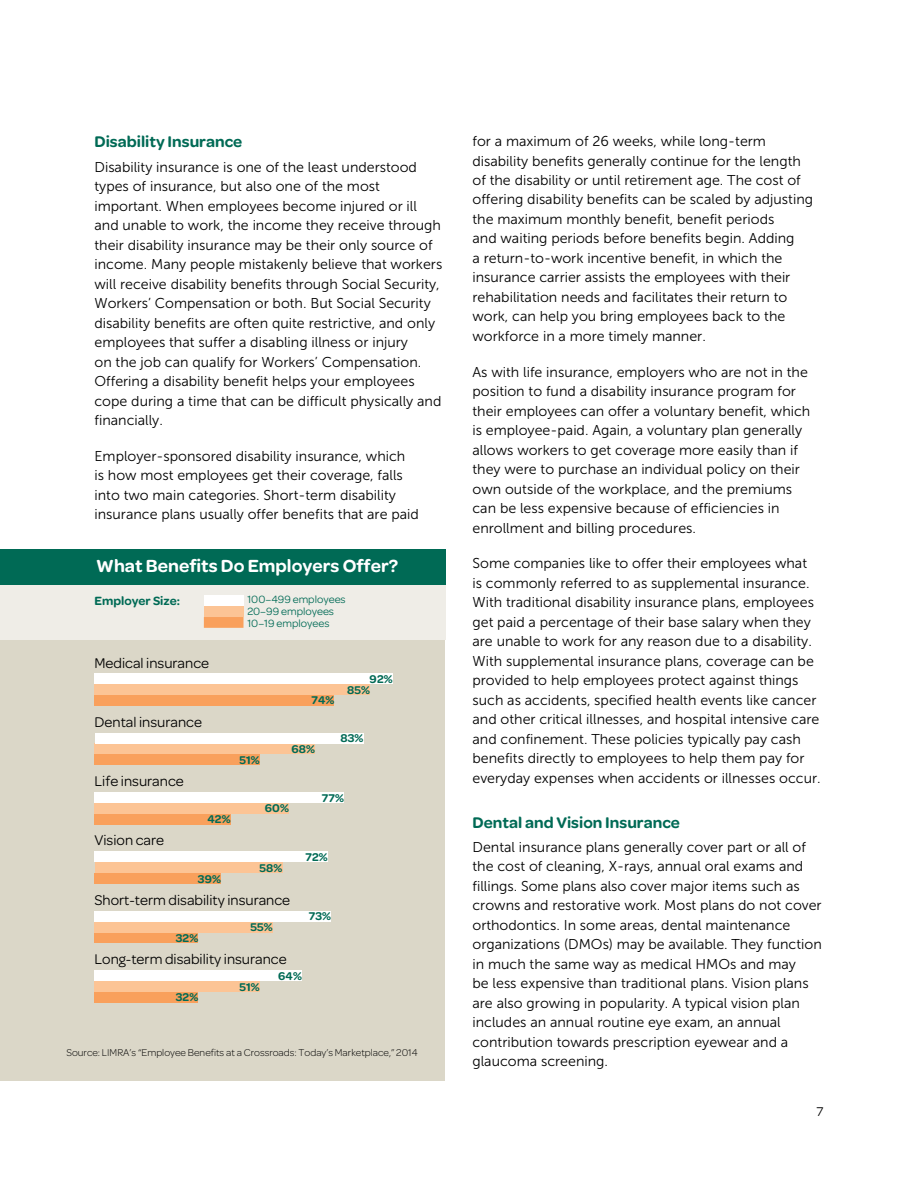
<style>
.page{position:relative;width:918px;height:1188px;background:#fff}
.page>*{position:absolute;margin:0;border:0;box-sizing:border-box;transform-origin:0 0}
.t1{font:600 18.75px "Omnes";color:#fff}
.t2{font:600 16.5px "Omnes";color:#006a55}
.t3{font:15px "Omnes";color:#000}
.t4{font:14.25px/19.5px "Museo Sans 300";color:#000}
.t5{font:13.5px "Omnes";color:#000}
.t6{font:600 12.75px "Omnes";color:#006a55}
.t7{font:600 12px "Omnes";letter-spacing:.01em;color:#006a55}
.t8{font:11.25px/12px "Omnes";color:#006a55}
.t9{font:300 10.5px "Omnes";color:#000}
</style>
<div class="page">
<div style="left:0;top:583px;width:445px;height:498px;background:#dbd7c8"></div>
<div style="left:0;top:549px;width:445px;height:37px;background:#006a55"></div>
<div style="left:95px;top:684px;width:275px;height:11px;background:#fcc495"></div>
<div style="left:95px;top:754px;width:165px;height:11px;background:#f9a05c"></div>
<div style="left:95px;top:743px;width:220px;height:11px;background:#fcc495"></div>
<div style="left:95px;top:733px;width:268px;height:10px;background:#fff"></div>
<div style="left:94px;top:814px;width:137px;height:10px;background:#f9a05c"></div>
<div style="left:95px;top:803px;width:194px;height:11px;background:#fcc495"></div>
<div style="left:95px;top:792px;width:249px;height:11px;background:#fff"></div>
<div style="left:95px;top:873px;width:126px;height:11px;background:#f9a05c"></div>
<div style="left:95px;top:862px;width:187px;height:11px;background:#fcc495"></div>
<div style="left:94px;top:851px;width:234px;height:11px;background:#fff"></div>
<div style="left:95px;top:932px;width:103px;height:11px;background:#f9a05c"></div>
<div style="left:94px;top:922px;width:179px;height:10px;background:#fcc495"></div>
<div style="left:95px;top:911px;width:236px;height:11px;background:#fff"></div>
<div style="left:95px;top:992px;width:103px;height:11px;background:#f9a05c"></div>
<div style="left:95px;top:981px;width:165px;height:11px;background:#fcc495"></div>
<div style="left:95px;top:970px;width:207px;height:11px;background:#fff"></div>
<div style="left:0;top:586px;width:446px;height:54px;background:#efede7"></div>
<div style="left:204px;top:595px;width:40px;height:11px;background:#fff"></div>
<div style="left:204px;top:606px;width:40px;height:11px;background:#fcc495"></div>
<div style="left:204px;top:617px;width:40px;height:11px;background:#f9a05c"></div>
<div style="left:95px;top:695px;width:239px;height:11px;background:#f9a05c"></div>
<div style="left:95px;top:673px;width:298px;height:11px;background:#fff"></div>
<p class="t2" style="left:94px;top:132px;width:149px">Disability Insurance</p>
<p class="t4" style="left:94px;top:157px;width:349px">Disability insurance is one of the least understood types of insurance, but also one of the most important. When employees become injured or ill and unable to work, the income they receive through their disability insurance may be their only source of income. Many people mistakenly believe that workers will receive disability benefits through Social Security, Workers’ Compensation or both. But Social Security disability benefits are often quite restrictive, and only employees that suffer a disabling illness or injury<br>on the job can qualify for Workers’ Compensation.<br>Offering a disability benefit helps your employees cope during a time that can be difficult physically and financially.</p>
<p class="t4" style="left:94px;top:446px;width:326px">Employer-sponsored disability insurance, which<br>is how most employees get their coverage, falls into two main categories. Short-term disability insurance plans usually offer benefits that are paid</p>
<h1 class="t1" style="left:96px;top:555px;width:304px">What Benefits Do Employers Offer?</h1>
<p class="t6" style="left:94px;top:593px;width:87px">Employer Size:</p>
<p class="t8" style="left:247px;top:594px;width:100px">100–499 employees<br>20–99 employees<br>10–19 employees</p>
<p class="t3" style="left:94px;top:654px;width:116px">Medical insurance</p>
<p class="t3" style="left:94px;top:714px;width:109px">Dental insurance</p>
<p class="t3" style="left:94px;top:773px;width:91px">Life insurance</p>
<p class="t3" style="left:94px;top:832px;width:71px">Vision care</p>
<p class="t7" style="left:208px;top:812px;width:25px">42%</p>
<p class="t7" style="left:198px;top:872px;width:25px">39%</p>
<p class="t7" style="left:370px;top:672px;width:24px">92%</p>
<p class="t7" style="left:311px;top:694px;width:24px">74%</p>
<p class="t7" style="left:347px;top:683px;width:24px">85%</p>
<p class="t7" style="left:239px;top:753px;width:22px">51%</p>
<p class="t7" style="left:291px;top:742px;width:25px">68%</p>
<p class="t7" style="left:340px;top:731px;width:25px">83%</p>
<p class="t7" style="left:322px;top:791px;width:24px">77%</p>
<p class="t7" style="left:265px;top:802px;width:26px">60%</p>
<p class="t7" style="left:260px;top:861px;width:24px">58%</p>
<p class="t7" style="left:306px;top:850px;width:24px">72%</p>
<p class="t3" style="left:94px;top:891px;width:197px">Short-term disability insurance</p>
<p class="t7" style="left:176px;top:931px;width:24px">32%</p>
<p class="t7" style="left:250px;top:920px;width:24px">55%</p>
<p class="t3" style="left:94px;top:951px;width:194px">Long-term disability insurance</p>
<p class="t7" style="left:309px;top:910px;width:24px">73%</p>
<p class="t7" style="left:176px;top:991px;width:24px">32%</p>
<p class="t7" style="left:239px;top:980px;width:22px">51%</p>
<p class="t7" style="left:278px;top:969px;width:25px">64%</p>
<p class="t9" style="left:66px;top:1046px;width:353px">Source: LIMRA’s “Employee Benefits at a Crossroads: Today’s Marketplace,” 2014</p>
<p class="t4" style="left:472px;top:131px;width:342px">for a maximum of 26 weeks, while long-term disability benefits generally continue for the length of the disability or until retirement age. The cost of offering disability benefits can be scaled by adjusting the maximum monthly benefit, benefit periods<br>and waiting periods before benefits begin. Adding<br>a return-to-work incentive benefit, in which the insurance carrier assists the employees with their rehabilitation needs and facilitates their return to work, can help you bring employees back to the workforce in a more timely manner.</p>
<p class="t4" style="left:472px;top:362px;width:339px">As with life insurance, employers who are not in the position to fund a disability insurance program for their employees can offer a voluntary benefit, which is employee-paid. Again, a voluntary plan generally allows workers to get coverage more easily than if they were to purchase an individual policy on their own outside of the workplace, and the premiums can be less expensive because of efficiencies in enrollment and billing procedures.</p>
<p class="t4" style="left:472px;top:554px;width:350px">Some companies like to offer their employees what<br>is commonly referred to as supplemental insurance.<br>With traditional disability insurance plans, employees get paid a percentage of their base salary when they are unable to work for any reason due to a disability.<br>With supplemental insurance plans, coverage can be provided to help employees protect against things such as accidents, specified health events like cancer and other critical illnesses, and hospital intensive care and confinement. These policies typically pay cash benefits directly to employees to help them pay for everyday expenses when accidents or illnesses occur.</p>
<p class="t2" style="left:472px;top:813px;width:209px">Dental and Vision Insurance</p>
<p class="t4" style="left:472px;top:837px;width:351px">Dental insurance plans generally cover part or all of the cost of cleaning, X-rays, annual oral exams and fillings. Some plans also cover major items such as crowns and restorative work. Most plans do not cover orthodontics. In some areas, dental maintenance organizations (DMOs) may be available. They function in much the same way as medical HMOs and may<br>be less expensive than traditional plans. Vision plans are also growing in popularity. A typical vision plan includes an annual routine eye exam, an annual contribution towards prescription eyewear and a glaucoma screening.</p>
<p class="t5" style="left:817px;top:1104px;width:8px">7</p>
</div>
